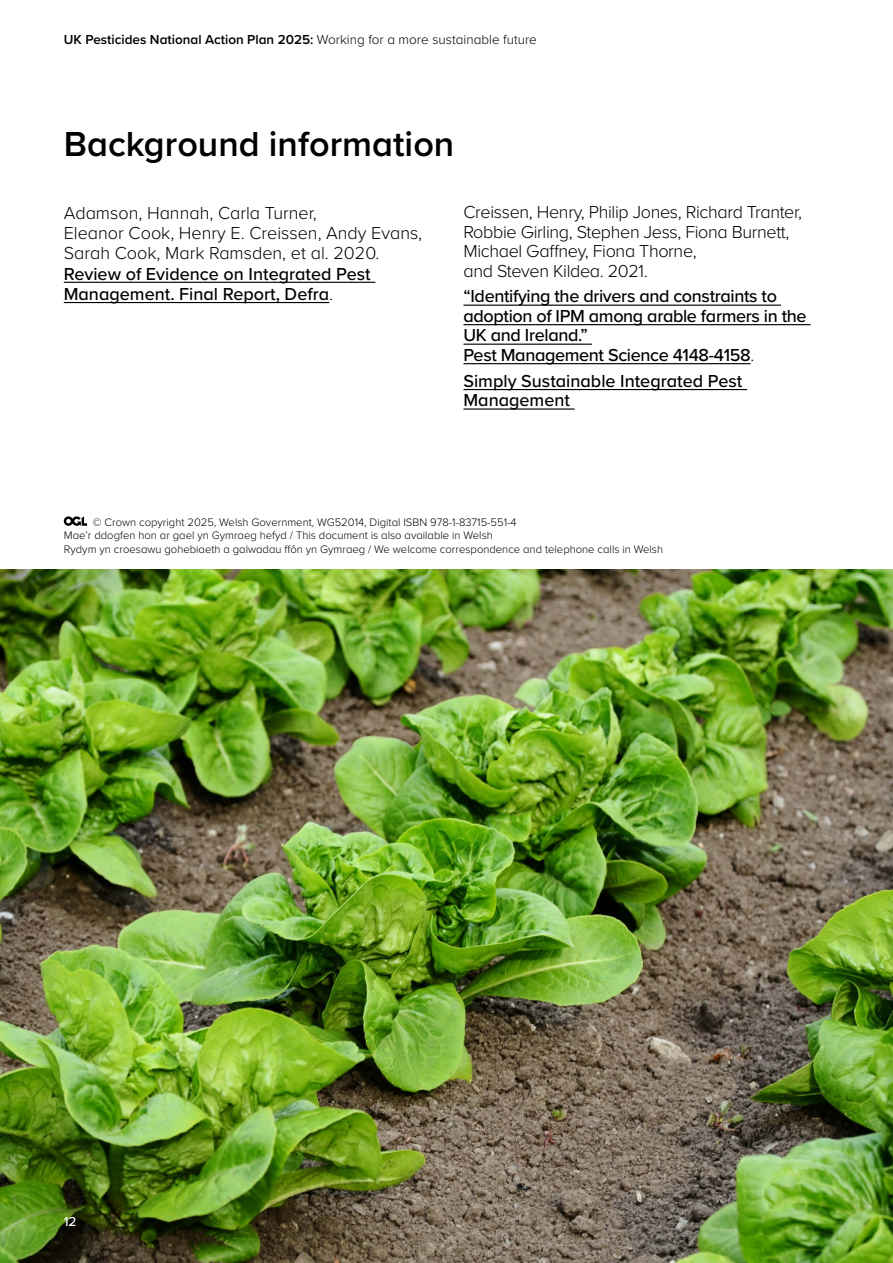
<style>
.page{position:relative;width:893px;height:1263px;background:#fff}
.page>*{position:absolute;margin:0;border:0;box-sizing:border-box;transform-origin:0 0}
.H1_Heading{font:600 36px "Proxima Nova";color:#000}
.Body_text{font:300 18px/20.2px "Proxima Nova";color:#000}
.Body_text-2{font:300 18px/19.5px "Proxima Nova";letter-spacing:-.02em;color:#000}
.Body_text-3{font:500 18px/19.5px "Proxima Nova";letter-spacing:-.02em;color:#000}
.Body_text-4{font:500 18px/19.5px "Proxima Nova";color:#000}
.t1{font:600 13.5px "Proxima Nova";color:#000}
.t2{font:500 13.5px "Proxima Nova";color:#fff}
.Credits{font:300 11.25px/13.5px "Proxima Nova";color:#000}
.s1{font-weight:300}
.s2{font-weight:500}
</style>
<div class="page">
<img style="left:0;top:570px;width:893px;height:693px">
<hr style="left:64px;top:282px;width:311px;height:1px;background:#000">
<hr style="left:64px;top:302px;width:265px;height:1px;background:#000">
<hr style="left:463px;top:305px;width:318px;height:1px;background:#000">
<hr style="left:463px;top:324px;width:348px;height:1px;background:#000">
<hr style="left:463px;top:344px;width:129px;height:1px;background:#000">
<hr style="left:463px;top:363px;width:287px;height:1px;background:#000">
<hr style="left:463px;top:389px;width:284px;height:1px;background:#000">
<hr style="left:463px;top:408px;width:112px;height:2px;background:#000">
<svg style="left:64px;top:516px;width:23px;height:10px"></svg>
<p class="t1" style="left:64px;top:30px;width:475px">UK Pesticides National Action Plan 2025: <span class="s1">Working for a more sustainable future</span></p>
<h1 class="H1_Heading" style="left:64px;top:117px;width:392px">Background information</h1>
<p class="Body_text" style="left:64px;top:202px;width:360px">Adamson, Hannah, Carla Turner,<br>Eleanor Cook, Henry E. Creissen, Andy Evans, Sarah Cook, Mark Ramsden, et al. 2020.<br><span class="s2">Review of Evidence on Integrated Pest Management. Final Report, Defra</span>.</p>
<p class="Body_text-2" style="left:463px;top:201px;width:340px">Creissen, Henry, Philip Jones, Richard Tranter, Robbie Girling, Stephen Jess, Fiona Burnett, Michael Gaffney, Fiona Thorne,<br>and Steven Kildea. 2021.</p>
<p class="Body_text-3" style="left:463px;top:286px;width:345px">“Identifying the drivers and constraints to adoption of IPM among arable farmers in the UK and Ireland.”<br>Pest Management Science 4148-4158<span class="s1">.</span></p>
<p class="Body_text-4" style="left:463px;top:370px;width:280px">Simply Sustainable Integrated Pest<br>Management</p>
<p class="Credits" style="left:64px;top:515px;width:601px;text-indent:29px">© Crown copyright 2025, Welsh Government, WG52014, Digital ISBN 978-1-83715-551-4<br>Mae’r ddogfen hon ar gael yn Gymraeg hefyd / This document is also available in Welsh<br>Rydym yn croesawu gohebiaeth a galwadau ffôn yn Gymraeg / We welcome correspondence and telephone calls in Welsh</p>
<p class="t2" style="left:64px;top:1211px;width:14px">12</p>
</div>
